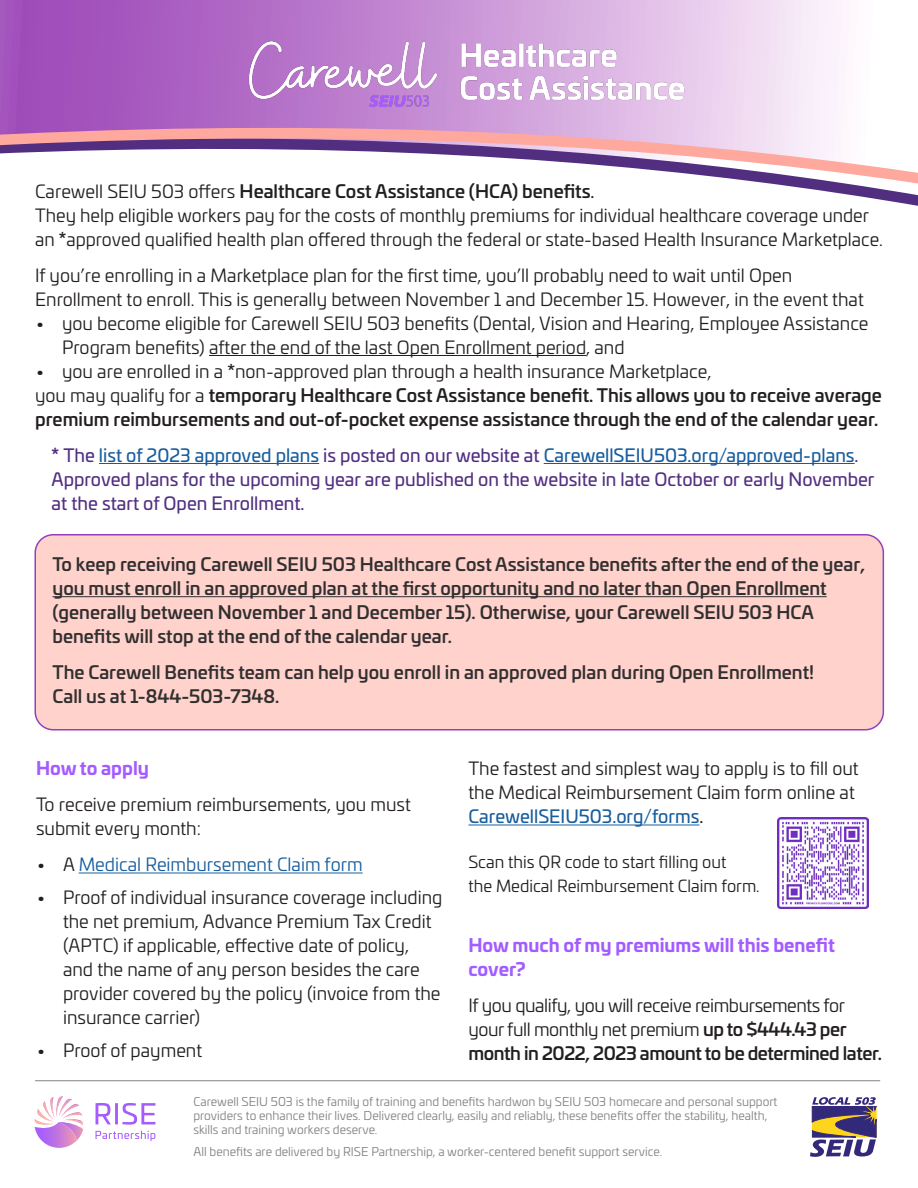
<style>
.page{position:relative;width:918px;height:1188px;background:#fff}
.page>*{position:absolute;margin:0;border:0;box-sizing:border-box;transform-origin:0 0}
.t1{font:18px/24px "Univia Pro";color:#231f20}
.t2{font:500 18px/24px "Univia Pro";color:#312f30}
.t3{font:500 18px/24px "Univia Pro";color:#231f20}
.t4{font:18px/24px "Univia Pro";letter-spacing:-.025em;color:#231f20}
.t5{font:18px/24px "Univia Pro";color:#522f82}
.t6{font:18px "Univia Pro";color:#175d9e}
.t7{font:700 18px/24px "Univia Pro";color:#a35cff}
.t8{font:18px "Univia Pro";color:#175d9e}
.t9{font:16.5px "Univia Pro";color:#231f20}
.t10{font:12px/14.4px "Univia Pro";color:#808285}
.s1{font-weight:400}
.s2{font-weight:500}
.s3{font-weight:700;color:#522f82}
.s4{color:#522f82}
.s5{color:#231f20}
.s6{color:#175d9e}
.s7{font-style:inherit}
</style>
<div class="page">
<svg style="left:0;top:0;width:918px;height:356px"></svg>
<svg style="left:810px;top:1097px;width:66px;height:60px"></svg>
<svg style="left:96px;top:1103px;width:15px;height:21px"></svg>
<hr style="left:115px;top:1103px;width:3px;height:21px;background:#a45cff">
<svg style="left:122px;top:1103px;width:33px;height:22px"></svg>
<svg style="left:96px;top:1131px;width:59px;height:10px"></svg>
<svg style="left:34px;top:1096px;width:49px;height:52px"></svg>
<hr style="left:35px;top:1080px;width:845px;height:1px;background:#808285">
<img style="left:215px;top:12px;width:562px;height:120px">
<hr style="left:209px;top:355px;width:377px;height:1px;background:#231f20">
<hr style="left:99px;top:463px;width:220px;height:1px;background:#175d9e">
<hr style="left:544px;top:463px;width:311px;height:1px;background:#175d9e">
<div style="left:35px;top:535px;width:848px;height:195px;background:#ffd2cc;border-radius:18px"></div>
<hr style="left:52px;top:596px;width:775px;height:1px;background:#312f30">
<div style="left:34px;top:534px;width:850px;height:196px;border:2px solid #9241bb;border-radius:18px"></div>
<hr style="left:79px;top:873px;width:284px;height:1px;background:#175d9e">
<hr style="left:468px;top:825px;width:231px;height:1px;background:#175d9e">
<img style="left:778px;top:817px;width:91px;height:92px">
<p class="t3" style="left:35px;top:178px;width:561px"><span class="s1">Carewell SEIU 503 offers</span> Healthcare Cost Assistance (HCA) benefits<span class="s1">.</span></p>
<p class="t1" style="left:35px;top:202px;width:849px">They help eligible workers pay for the costs of monthly premiums for individual healthcare coverage under an <span class="s2">*</span>approved qualified health plan offered through the federal or state-based Health Insurance Marketplace.</p>
<p class="t1" style="left:35px;top:262px;width:830px">If you’re enrolling in a Marketplace plan for the first time, you’ll probably need to wait until Open<br>Enrollment to enroll. This is generally between November 1 and December 15. However, in the event that</p>
<p class="t1" style="left:62px;top:310px;width:808px;text-indent:-27px">• you become eligible for Carewell SEIU 503 benefits (Dental, Vision and Hearing, Employee Assistance<br>Program benefits) after the end of the last Open Enrollment period, and</p>
<p class="t1" style="left:35px;top:358px;width:678px">• you are enrolled in a <span class="s2">*</span>non-approved plan through a health insurance Marketplace,</p>
<p class="t3" style="left:35px;top:382px;width:848px"><span class="s1">you may qualify for a</span> temporary Healthcare Cost Assistance benefit. This allows you to receive average premium reimbursements and out-of-pocket expense assistance through the end of the calendar year.</p>
<p class="t6" style="left:52px;top:442px;width:809px"><span class="s3">*</span> <span class="s4">The</span> list of 2023 approved plans <span class="s4">is posted on our website at</span> CarewellSEIU503.org/approved-plans<span class="s4">.</span></p>
<p class="t5" style="left:52px;top:466px;width:824px">Approved plans for the upcoming year are published on the website in late October or early November at the start of Open Enrollment.</p>
<p class="t2" style="left:52px;top:551px;width:814px">To keep receiving Carewell SEIU 503 Healthcare Cost Assistance benefits after the end of the year, you must enroll in an approved plan at the first opportunity and no later than Open Enrollment (generally between November 1 and December 15). Otherwise, your Carewell SEIU 503 HCA benefits will stop at the end of the calendar year.</p>
<p class="t2" style="left:52px;top:659px;width:763px">The Carewell Benefits team can help you enroll in an approved plan during Open Enrollment!</p>
<p class="t2" style="left:52px;top:683px;width:228px">Call us at 1-844-503-7348.</p>
<p class="t7" style="left:36px;top:755px;width:115px">How to apply</p>
<p class="t1" style="left:36px;top:792px;width:376px">To receive premium reimbursements, you must submit every month:</p>
<p class="t8" style="left:36px;top:852px;width:328px"><span class="s5">• A</span> Medical Reimbursement Claim form</p>
<p class="t1" style="left:63px;top:885px;width:381px;text-indent:-27px">• Proof of individual insurance coverage including the net premium, Advance Premium Tax Credit (APTC) if applicable, effective date of policy, and the name of any person besides the care provider covered by the policy (invoice from the insurance carrier)</p>
<p class="t1" style="left:36px;top:1038px;width:168px">• Proof of payment</p>
<p class="t1" style="left:468px;top:756px;width:392px">The fastest and simplest way to apply is to fill out the Medical Reimbursement Claim form online at<br><span class="s6">CarewellSEIU503.org/forms</span><span class="s7">.</span></p>
<p class="t9" style="left:468px;top:850px;width:259px">Scan this QR code to start filling out</p>
<p class="t9" style="left:468px;top:874px;width:293px">the Medical Reimbursement Claim form.</p>
<p class="t7" style="left:468px;top:932px;width:368px">How much of my premiums will this benefit cover?</p>
<p class="t4" style="left:468px;top:993px;width:415px">If you qualify, you will receive reimbursements for your full monthly net premium <span class="s2">up to $444.43 per month in 2022, 2023 amount to be determined later.</span></p>
<p class="t10" style="left:193px;top:1094px;width:586px">Carewell SEIU 503 is the family of training and benefits hardwon by SEIU 503 homecare and personal support providers to enhance their lives. Delivered clearly, easily and reliably, these benefits offer the stability, health, skills and training workers deserve.</p>
<p class="t10" style="left:193px;top:1143px;width:470px">All benefits are delivered by RISE Partnership, a worker-centered benefit support service.</p>
</div>
